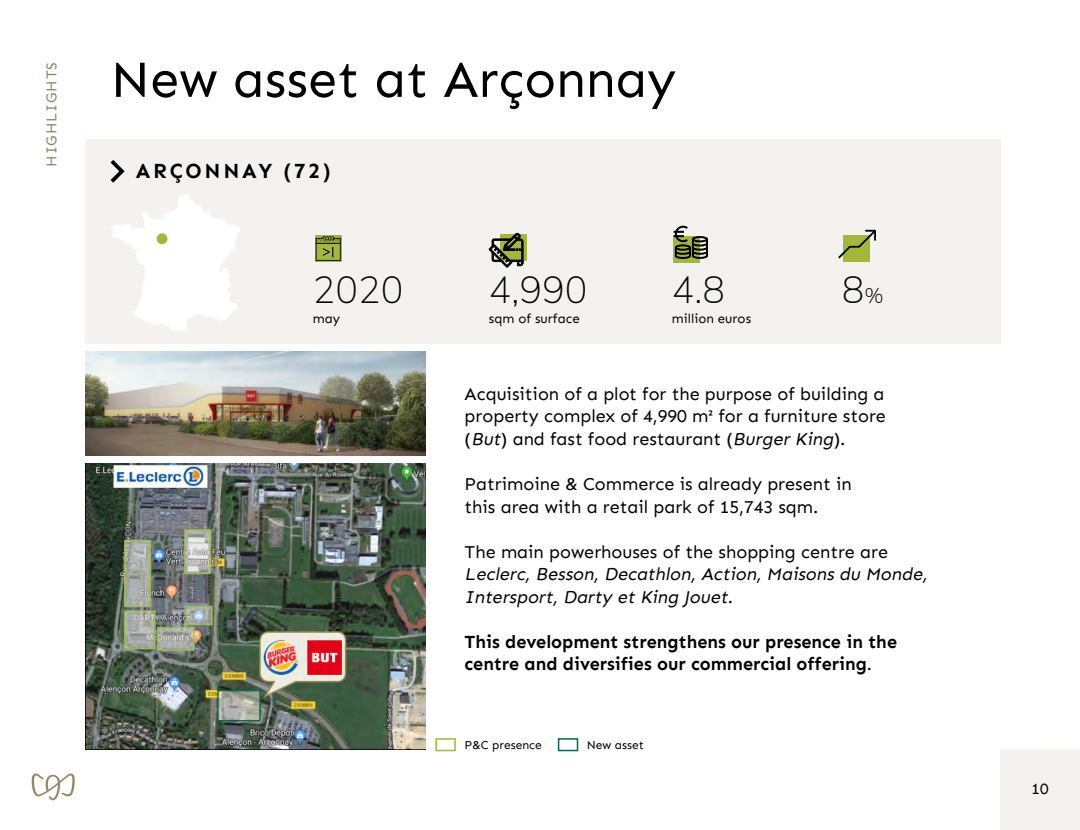
<style>
.page{position:relative;width:1080px;height:830px;background:#fff}
.page>*{position:absolute;margin:0;border:0;box-sizing:border-box;transform-origin:0 0}
.t1{font:52.05px "Sen";color:#000}
.t2{font:200 37.65px "Nunito Sans";color:#000}
.t3{font:700 21px "Sen";letter-spacing:.13em;color:#000}
.t4{font:18px/22.5px "Sen";color:#000;text-align:justify}
.t5{font:700 18px/22.5px "Sen";color:#000}
.t6{font:italic 18px/22.5px "Sen";color:#000}
.t7{font:15.6px "Sen";color:#000}
.t8{font:15px "Sen";letter-spacing:.06em;color:#938864}
.t9{font:13.2px "Sen";color:#000}
.t10{font:12px "Sen";color:#000}
.s1{font-size:21px}
.s2{font-style:italic}
.s3{font-style:normal}
.s4{font-weight:400}
</style>
<div class="page">
<div style="left:85px;top:139px;width:915px;height:204px;background:#f4f1ee"></div>
<svg style="left:111px;top:160px;width:14px;height:23px"></svg>
<img style="left:85px;top:351px;width:341px;height:104px">
<svg style="left:111px;top:194px;width:129px;height:137px"></svg>
<div style="left:157px;top:233px;width:10px;height:11px;background:#a3b839;border-radius:50%"></div>
<svg style="left:315px;top:235px;width:26px;height:26px"></svg>
<svg style="left:316px;top:236px;width:25px;height:25px"></svg>
<div style="left:674px;top:236px;width:26px;height:26px;background:#a3b839"></div>
<svg style="left:674px;top:225px;width:34px;height:34px"></svg>
<div style="left:844px;top:235px;width:26px;height:26px;background:#a3b839"></div>
<svg style="left:838px;top:229px;width:38px;height:31px"></svg>
<div style="left:501px;top:234px;width:26px;height:27px;background:#a3b839"></div>
<svg style="left:488px;top:232px;width:36px;height:36px"></svg>
<div style="left:435px;top:737px;width:21px;height:14px;border:2px solid #a3b839"></div>
<div style="left:558px;top:737px;width:20px;height:14px;border:2px solid #006760"></div>
<img style="left:85px;top:463px;width:341px;height:286px">
<div style="left:1000px;top:749px;width:80px;height:80px;background:#f4f1ee"></div>
<svg style="left:32px;top:773px;width:43px;height:27px"></svg>
<p class="t8" style="left:43px;top:166px;width:106px;rotate:-90deg">HIGHLIGHTS</p>
<h1 class="t1" style="left:111px;top:49px;width:567px">New asset at Arçonnay</h1>
<p class="t3" style="left:136px;top:159px;width:196px">ARÇONNAY (72)</p>
<h2 class="t2" style="left:313px;top:263px;width:92px">2020</h2>
<p class="t9" style="left:313px;top:310px;width:29px">may</p>
<h2 class="t2" style="left:489px;top:263px;width:100px">4,990</h2>
<p class="t9" style="left:489px;top:310px;width:92px">sqm of surface</p>
<h2 class="t2" style="left:672px;top:263px;width:55px">4.8</h2>
<p class="t9" style="left:672px;top:310px;width:81px">million euros</p>
<h2 class="t2" style="left:842px;top:263px;width:43px">8<span class="s1">%</span></h2>
<p class="t4" style="left:465px;top:382px;width:423px">Acquisition of a plot for the purpose of building a property complex of 4,990 m² for a furniture store (<span class="s2">But</span>) and fast food restaurant (<span class="s2">Burger King</span>).</p>
<p class="t4" style="left:465px;top:472px;width:389px">Patrimoine &amp; Commerce is already present in this area with a retail park of 15,743 sqm.</p>
<p class="t4" style="left:465px;top:540px;width:425px">The main powerhouses of the shopping centre are</p>
<p class="t6" style="left:465px;top:562px;width:468px">Leclerc, Besson, Decathlon, Action, Maisons du Monde,<br>Intersport, Darty et King J ouet<span class="s3">.</span></p>
<p class="t5" style="left:465px;top:630px;width:434px">This development strengthens our presence in the centre and diversifies our commercial offering<span class="s4">.</span></p>
<p class="t10" style="left:465px;top:737px;width:79px">P&amp;C presence</p>
<p class="t10" style="left:587px;top:737px;width:59px">New asset</p>
<p class="t7" style="left:1032px;top:778px;width:18px">10</p>
</div>
